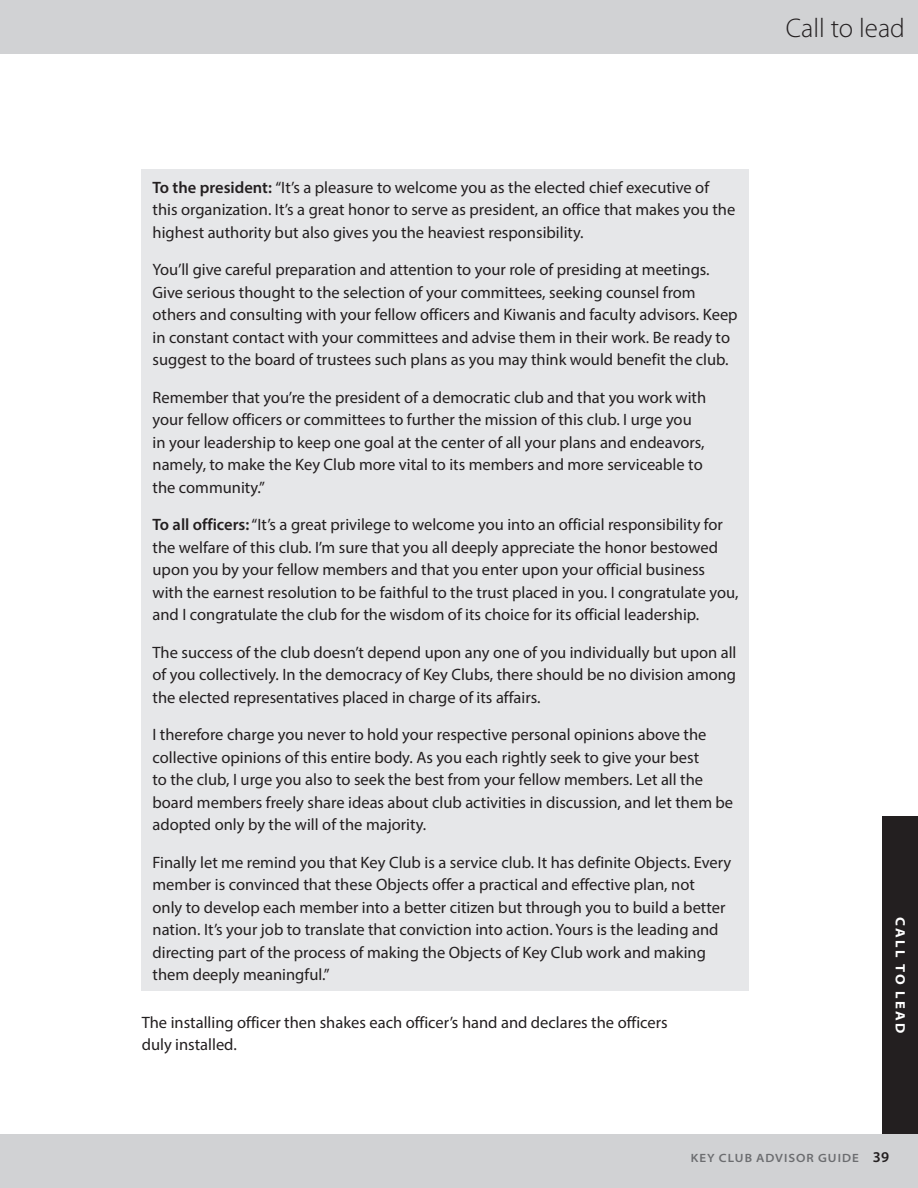
<style>
.page{position:relative;width:918px;height:1188px;background:#fff}
.page>*{position:absolute;margin:0;border:0;box-sizing:border-box;transform-origin:0 0}
.t1{font:300 27px "Myriad Pro";color:#231f20}
.t2{font:16.5px/22.5px "Myriad Pro";color:#231f20}
.t3{font:700 semi-expanded 13.5px "Myriad Pro";letter-spacing:.16em;color:#fff}
.t4{font:600 semi-expanded 12px "Myriad Pro";letter-spacing:.085em;color:#6c6d70}
.s1{font-weight:600}
.s2{font-stretch:normal;font-size:15px;color:#231f20}
</style>
<div class="page">
<div style="left:882px;top:816px;width:36px;height:318px;background:#231f20"></div>
<div style="left:0;top:1134px;width:918px;height:54px;background:#d1d2d4"></div>
<div style="left:0;top:0;width:918px;height:54px;background:#d1d2d4"></div>
<div style="left:142px;top:170px;width:607px;height:821px;background:#e6e7e9"></div>
<h1 class="t1" style="left:786px;top:11px;width:121px">Call to lead</h1>
<p class="t2" style="left:153px;top:176px;width:584px"><span class="s1">To the president:</span> “It’s a pleasure to welcome you as the elected chief executive of this organization. It’s a great honor to serve as president, an office that makes you the highest authority but also gives you the heaviest responsibility.</p>
<p class="t2" style="left:153px;top:258px;width:587px">You’ll give careful preparation and attention to your role of presiding at meetings.<br>Give serious thought to the selection of your committees, seeking counsel from others and consulting with your fellow officers and Kiwanis and faculty advisors. Keep in constant contact with your committees and advise them in their work. Be ready to suggest to the board of trustees such plans as you may think would benefit the club.</p>
<p class="t2" style="left:153px;top:386px;width:555px">Remember that you’re the president of a democratic club and that you work with your fellow officers or committees to further the mission of this club. I urge you in your leadership to keep one goal at the center of all your plans and endeavors, namely, to make the Key Club more vital to its members and more serviceable to the community.”</p>
<p class="t2" style="left:153px;top:513px;width:587px"><span class="s1">To all officers:</span> “It’s a great privilege to welcome you into an official responsibility for the welfare of this club. I’m sure that you all deeply appreciate the honor bestowed upon you by your fellow members and that you enter upon your official business with the earnest resolution to be faithful to the trust placed in you. I congratulate you, and I congratulate the club for the wisdom of its choice for its official leadership.</p>
<p class="t2" style="left:153px;top:641px;width:585px;text-align:justify">The success of the club doesn’t depend upon any one of you individually but upon all of you collectively. In the democracy of Key Clubs, there should be no division among the elected representatives placed in charge of its affairs.</p>
<p class="t2" style="left:153px;top:723px;width:582px">I therefore charge you never to hold your respective personal opinions above the collective opinions of this entire body. As you each rightly seek to give your best<br>to the club, I urge you also to seek the best from your fellow members. Let all the board members freely share ideas about club activities in discussion, and let them be adopted only by the will of the majority.</p>
<p class="t2" style="left:153px;top:851px;width:580px">Finally let me remind you that Key Club is a service club. It has definite Objects. Every member is convinced that these Objects offer a practical and effective plan, not<br>only to develop each member into a better citizen but through you to build a better nation. It’s your job to translate that conviction into action. Yours is the leading and directing part of the process of making the Objects of Key Club work and making them deeply meaningful.”</p>
<p class="t2" style="left:142px;top:1011px;width:528px">The installing officer then shakes each officer’s hand and declares the officers duly installed.</p>
<p class="t3" style="left:909px;top:917px;width:117px;rotate:90deg">CALL TO LEAD</p>
<p class="t4" style="left:691px;top:1150px;width:200px">KEY CLUB ADVISOR GUIDE <span class="s2">39</span></p>
</div>
